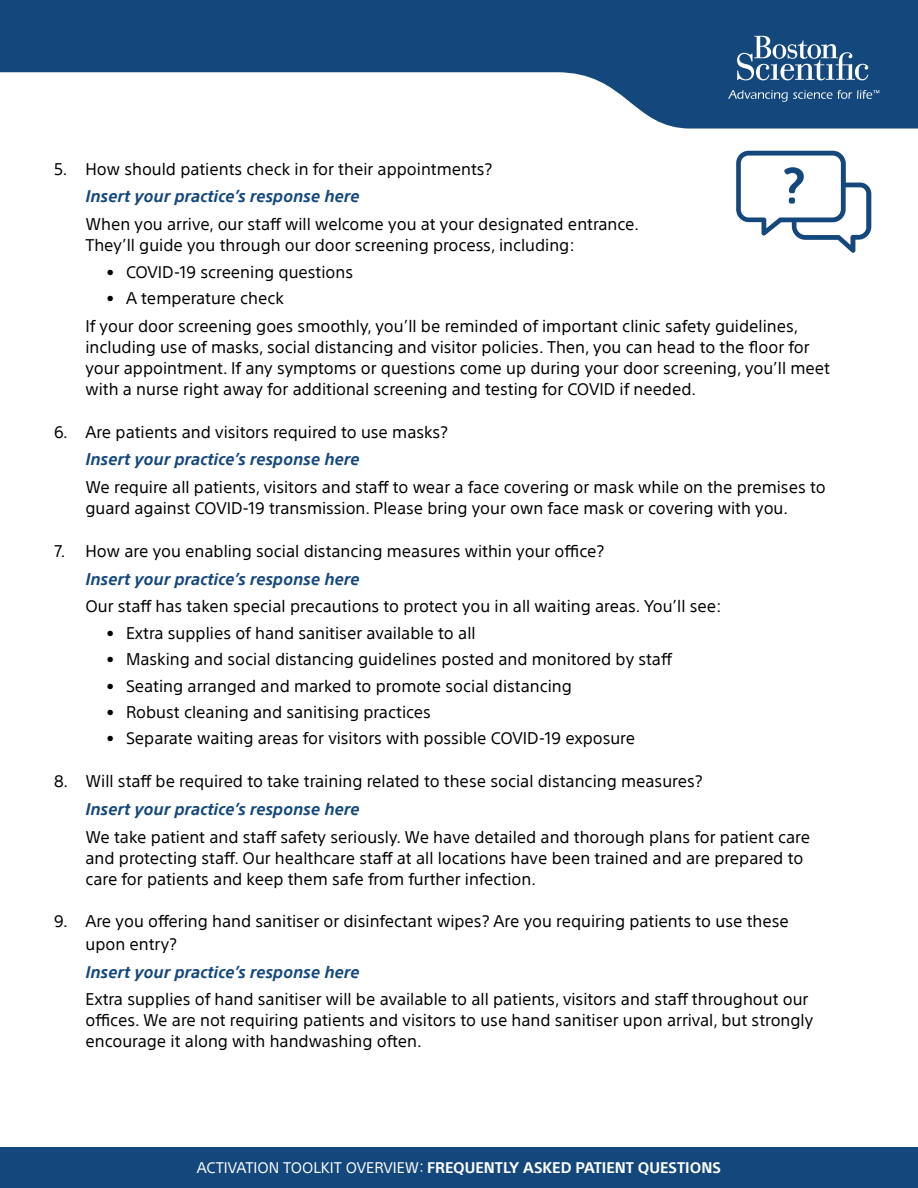
<style>
.page{position:relative;width:918px;height:1188px;background:#fff}
.page>*{position:absolute;margin:0;border:0;box-sizing:border-box;transform-origin:0 0}
.t1{font:16.5px/21px "SST";color:#000}
.t2{font:italic 700 16.5px "SST";color:#14487d}
.t3{font:700 15px "SST";color:#fff}
.s1{font-weight:400}
</style>
<div class="page">
<svg style="left:0;top:0;width:918px;height:129px;fill:#14487d"></svg>
<svg style="left:737px;top:36px;width:131px;height:44px"></svg>
<svg style="left:728px;top:90px;width:151px;height:12px;background:#3e6894"></svg>
<div style="left:0;top:1148px;width:918px;height:40px;background:#14487d"></div>
<svg style="left:736px;top:151px;width:135px;height:102px"></svg>
<p class="t1" style="left:54px;top:158px;width:440px">5. How should patients check in for their appointments?</p>
<p class="t2" style="left:85px;top:187px;width:275px">Insert your practice’s response here</p>
<p class="t1" style="left:85px;top:214px;width:555px">When you arrive, our staff will welcome you at your designated entrance.<br>They’ll guide you through our door screening process, including:</p>
<p class="t1" style="left:107px;top:261px;width:248px">• COVID-19 screening questions</p>
<p class="t1" style="left:85px;top:284px;width:714px;line-height:27.8px;text-indent:21px">• A temperature check<br>If your door screening goes smoothly, you’ll be reminded of important clinic safety guidelines,</p>
<p class="t1" style="left:85px;top:336px;width:746px">including use of masks, social distancing and visitor policies. Then, you can head to the floor for your appointment. If any symptoms or questions come up during your door screening, you’ll meet with a nurse right away for additional screening and testing for COVID if needed.</p>
<p class="t1" style="left:54px;top:421px;width:395px">6. Are patients and visitors required to use masks?</p>
<p class="t2" style="left:85px;top:450px;width:275px">Insert your practice’s response here</p>
<p class="t1" style="left:85px;top:476px;width:742px">We require all patients, visitors and staff to wear a face covering or mask while on the premises to guard against COVID-19 transmission. Please bring your own face mask or covering with you.</p>
<p class="t1" style="left:54px;top:540px;width:552px">7. How are you enabling social distancing measures within your office?</p>
<p class="t2" style="left:85px;top:569px;width:275px">Insert your practice’s response here</p>
<p class="t1" style="left:85px;top:596px;width:638px">Our staff has taken special precautions to protect you in all waiting areas. You’ll see:</p>
<p class="t1" style="left:107px;top:622px;width:371px">• Extra supplies of hand sanitiser available to all</p>
<p class="t1" style="left:107px;top:649px;width:567px">• Masking and social distancing guidelines posted and monitored by staff</p>
<p class="t1" style="left:107px;top:675px;width:467px">• Seating arranged and marked to promote social distancing</p>
<p class="t1" style="left:107px;top:701px;width:326px">• Robust cleaning and sanitising practices</p>
<p class="t1" style="left:107px;top:728px;width:530px">• Separate waiting areas for visitors with possible COVID-19 exposure</p>
<p class="t1" style="left:54px;top:770px;width:650px">8. Will staff be required to take training related to these social distancing measures?</p>
<p class="t2" style="left:85px;top:799px;width:275px">Insert your practice’s response here</p>
<p class="t1" style="left:85px;top:826px;width:726px">We take patient and staff safety seriously. We have detailed and thorough plans for patient care and protecting staff. Our healthcare staff at all locations have been trained and are prepared to care for patients and keep them safe from further infection.</p>
<p class="t1" style="left:85px;top:910px;width:705px;line-height:22.5px;text-indent:-31px">9. Are you offering hand sanitiser or disinfectant wipes? Are you requiring patients to use these upon entry?</p>
<p class="t2" style="left:85px;top:962px;width:275px">Insert your practice’s response here</p>
<p class="t1" style="left:85px;top:989px;width:729px">Extra supplies of hand sanitiser will be available to all patients, visitors and staff throughout our offices. We are not requiring patients and visitors to use hand sanitiser upon arrival, but strongly encourage it along with handwashing often.</p>
<p class="t3" style="left:197px;top:1158px;width:526px"><span class="s1">ACTIVATION TOOLKIT OVERVIEW:</span> FREQUENTLY ASKED PATIENT QUESTIONS</p>
</div>
